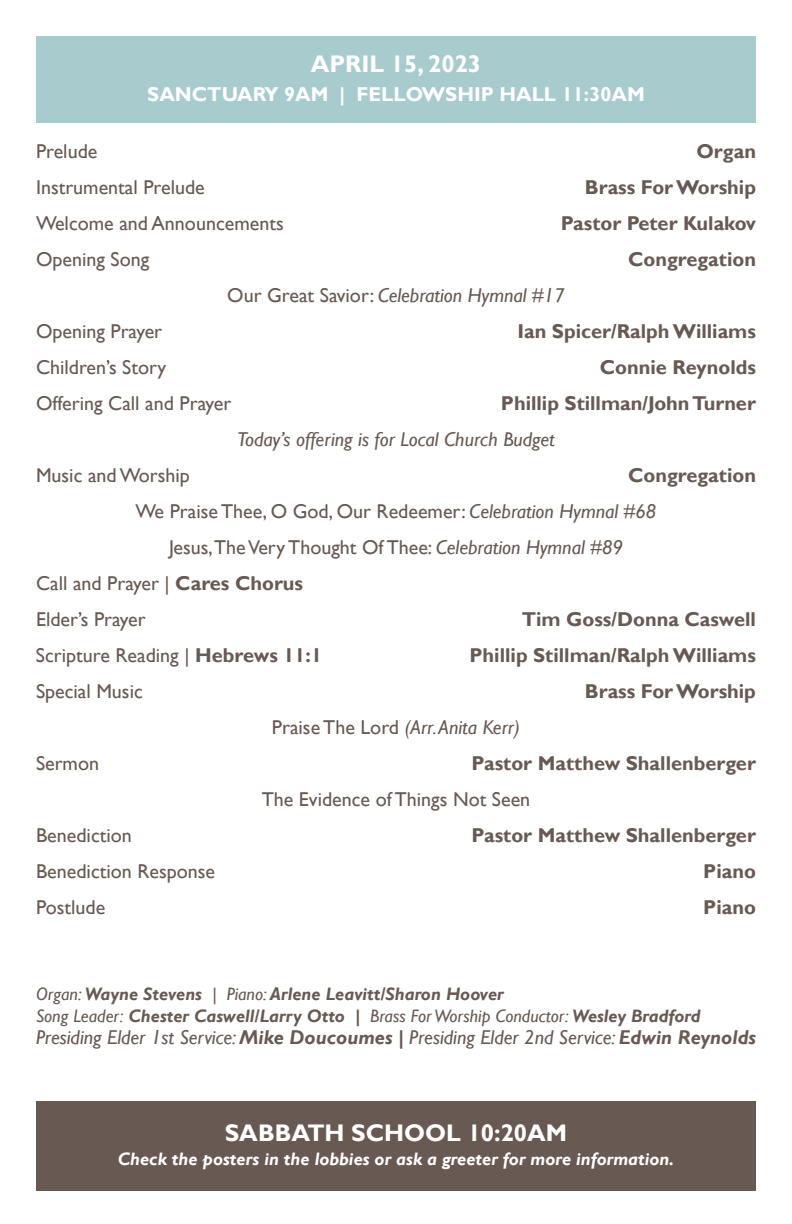
<style>
.page{position:relative;width:792px;height:1224px;background:#fff}
.page>*{position:absolute;margin:0;border:0;box-sizing:border-box;transform-origin:0 0}
.t1{font:700 24px "Gill Sans";color:#fff}
.t2{font:20px "Gill Sans";color:#685952}
.t3{font:700 20px "Gill Sans";color:#685952}
.t4{font:italic 20px "Gill Sans";color:#685952}
.t5{font:700 20px "Gill Sans";color:#fff}
.t6{font:italic 700 18px "Gill Sans";color:#685952}
.t7{font:italic 700 18px "Gill Sans";color:#fff}
.s1{font-style:normal}
.s2{font-style:italic}
.s3{font-weight:700}
.s4{font-weight:400}
</style>
<div class="page">
<div style="left:36px;top:36px;width:720px;height:86px;background:#a8cbcd"></div>
<div style="left:36px;top:1102px;width:720px;height:89px;background:#685952"></div>
<p class="t1" style="left:311px;top:49px;width:172px">APRIL 15, 2023</p>
<p class="t5" style="left:147px;top:82px;width:499px">SANCTUARY 9AM | FELLOWSHIP HALL 11:30AM</p>
<p class="t2" style="left:36px;top:140px;width:63px">Prelude</p>
<p class="t3" style="left:696px;top:140px;width:61px">Organ</p>
<p class="t2" style="left:36px;top:176px;width:170px">Instrumental Prelude</p>
<p class="t3" style="left:585px;top:176px;width:173px">Brass For Worship</p>
<p class="t2" style="left:36px;top:212px;width:249px">Welcome and Announcements</p>
<p class="t3" style="left:561px;top:212px;width:197px">Pastor Peter Kulakov</p>
<p class="t2" style="left:36px;top:248px;width:115px">Opening Song</p>
<p class="t3" style="left:628px;top:248px;width:129px">Congregation</p>
<p class="t4" style="left:227px;top:284px;width:339px"><span class="s1">Our Great Savior:</span> Celebration Hymnal #17</p>
<p class="t2" style="left:36px;top:320px;width:128px">Opening Prayer</p>
<p class="t3" style="left:517px;top:320px;width:240px">Ian Spicer/Ralph Williams</p>
<p class="t2" style="left:36px;top:356px;width:132px">Children’s Story</p>
<p class="t3" style="left:600px;top:356px;width:158px">Connie Reynolds</p>
<p class="t2" style="left:36px;top:392px;width:197px">Offering Call and Prayer</p>
<p class="t3" style="left:501px;top:392px;width:257px">Phillip Stillman/John Turner</p>
<p class="t4" style="left:237px;top:428px;width:319px">Today’s offering is for Local Church Budget</p>
<p class="t2" style="left:36px;top:464px;width:155px">Music and Worship</p>
<p class="t3" style="left:628px;top:464px;width:129px">Congregation</p>
<p class="t2" style="left:136px;top:500px;width:522px">We Praise Thee, O God, Our Redeemer: <span class="s2">Celebration Hymnal #68</span></p>
<p class="t2" style="left:169px;top:536px;width:455px">Jesus,The Very Thought Of Thee: <span class="s2">Celebration Hymnal #89</span></p>
<p class="t2" style="left:36px;top:572px;width:269px">Call and Prayer | <span class="s3">Cares Chorus</span></p>
<p class="t2" style="left:36px;top:608px;width:111px">Elder’s Prayer</p>
<p class="t3" style="left:522px;top:608px;width:236px">Tim Goss/Donna Caswell</p>
<p class="t2" style="left:36px;top:644px;width:288px">Scripture Reading | <span class="s3">Hebrews 11:1</span></p>
<p class="t3" style="left:470px;top:644px;width:288px">Phillip Stillman/Ralph Williams</p>
<p class="t2" style="left:36px;top:680px;width:108px">Special Music</p>
<p class="t3" style="left:585px;top:680px;width:173px">Brass For Worship</p>
<p class="t4" style="left:272px;top:716px;width:250px"><span class="s1">Praise The Lord</span> (Arr. Anita Kerr)</p>
<p class="t2" style="left:36px;top:752px;width:65px">Sermon</p>
<p class="t3" style="left:472px;top:752px;width:286px">Pastor Matthew Shallenberger</p>
<p class="t2" style="left:262px;top:788px;width:270px">The Evidence of Things Not Seen</p>
<p class="t2" style="left:36px;top:824px;width:97px">Benediction</p>
<p class="t3" style="left:472px;top:824px;width:286px">Pastor Matthew Shallenberger</p>
<p class="t2" style="left:36px;top:860px;width:181px">Benediction Response</p>
<p class="t3" style="left:703px;top:860px;width:54px">Piano</p>
<p class="t2" style="left:36px;top:896px;width:71px">Postlude</p>
<p class="t3" style="left:703px;top:896px;width:54px">Piano</p>
<p class="t6" style="left:36px;top:984px;width:469px"><span class="s4">Organ:</span> Wayne Stevens <span class="s4">| Piano:</span> Arlene Leavitt/Sharon Hoover</p>
<p class="t6" style="left:36px;top:1006px;width:666px"><span class="s4">Song Leader:</span> Chester Caswell/Larry Otto | <span class="s4">Brass For Worship Conductor:</span> Wesley Bradford</p>
<p class="t4" style="left:36px;top:1026px;width:722px">Presiding Elder 1st Service: <span class="s3">Mike Doucoumes |</span> Presiding Elder 2nd Service: <span class="s3">Edwin Reynolds</span></p>
<p class="t1" style="left:225px;top:1118px;width:344px">SABBATH SCHOOL 10:20AM</p>
<p class="t7" style="left:118px;top:1148px;width:558px">Check the posters in the lobbies or ask a greeter for more information.</p>
</div>
